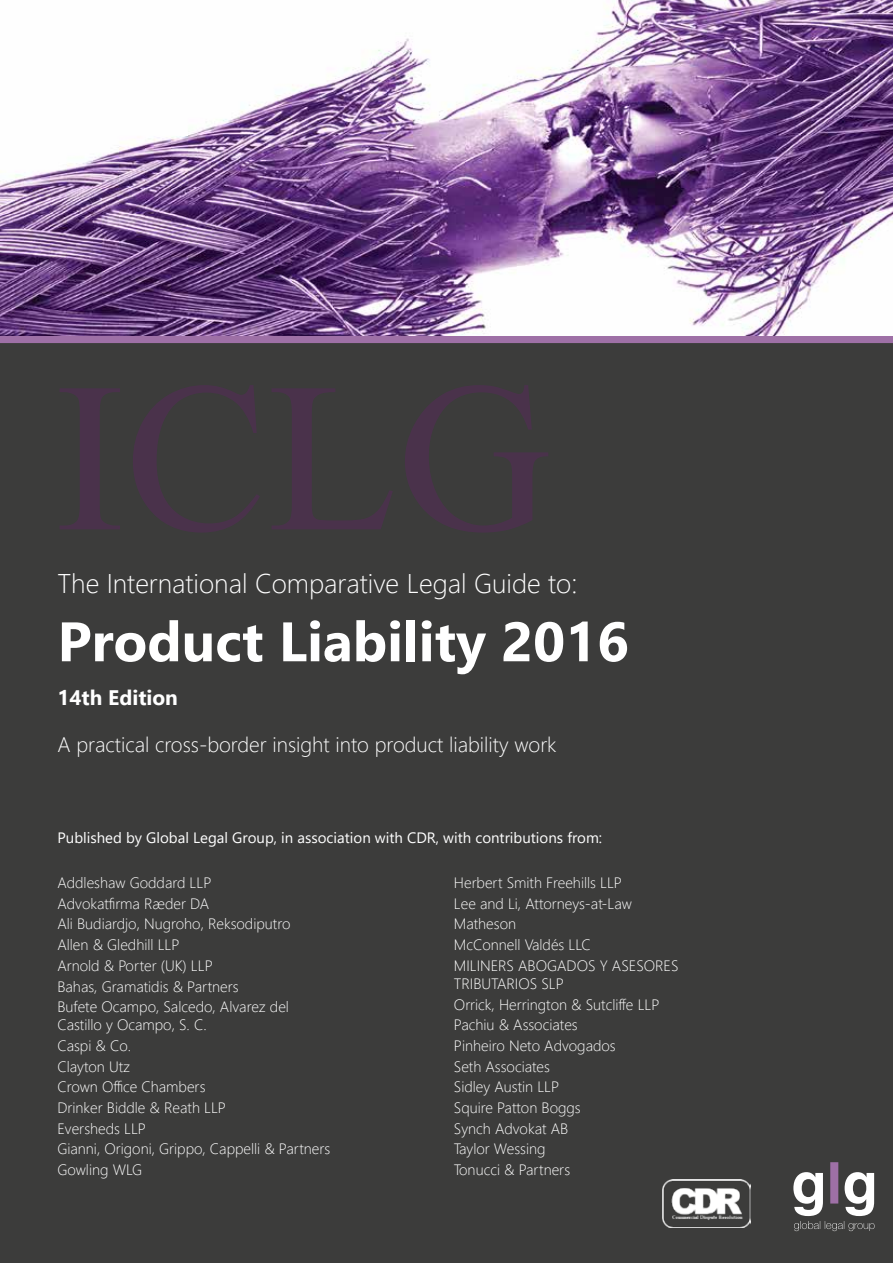
<style>
.page{position:relative;width:893px;height:1263px;background:#fff}
.page>*{position:absolute;margin:0;border:0;box-sizing:border-box;transform-origin:0 0}
.t1{font:700 55.5px "Segoe UI";color:#fff}
.t2{font:300 27px "Segoe UI";color:#fff}
.t3{font:300 21px "Segoe UI";color:#fff}
.t4{font:700 21px "Segoe UI";color:#fff}
.t5{font:300 15px/20.7px "Segoe UI";color:#fff}
.t6{font:15px "Segoe UI";color:#fff}
</style>
<div class="page">
<div style="left:0;top:330px;width:893px;height:933px;background:#3c3c3b"></div>
<div style="left:0;top:336px;width:893px;height:7px;background:#9e70a6"></div>
<img style="left:0;top:0;width:893px;height:336px">
<svg style="left:793px;top:1162px;width:82px;height:69px"></svg>
<img style="left:662px;top:1179px;width:88px;height:49px">
<h2 class="t2" style="left:57px;top:561px;width:521px">The International Comparative Legal Guide to:</h2>
<h1 class="t1" style="left:57px;top:597px;width:573px">Product Liability 2016</h1>
<h3 class="t4" style="left:57px;top:681px;width:122px">14th Edition</h3>
<h3 class="t3" style="left:57px;top:728px;width:501px">A practical cross-border insight into product liability work</h3>
<p class="t6" style="left:57px;top:826px;width:546px">Published by Global Legal Group, in association with CDR, with contributions from:</p>
<p class="t5" style="left:57px;top:872px;width:234px">Addleshaw Goddard LLP<br>Advokatfirma Ræder DA<br>Ali Budiardjo, Nugroho, Reksodiputro<br>Allen &amp; Gledhill LLP<br>Arnold &amp; Porter (UK) LLP<br>Bahas, Gramatidis &amp; Partners<br>Bufete Ocampo, Salcedo, Alvarez del</p>
<p class="t5" style="left:57px;top:1014px;width:275px">Castillo y Ocampo, S. C.<br>Caspi &amp; Co.<br>Clayton Utz<br>Crown Office Chambers<br>Drinker Biddle &amp; Reath LLP<br>Eversheds LLP<br>Gianni, Origoni, Grippo, Cappelli &amp; Partners<br>Gowling WLG</p>
<p class="t5" style="left:454px;top:872px;width:226px">Herbert Smith Freehills LLP<br>Lee and Li, Attorneys-at-Law<br>Matheson<br>McConnell Valdés LLC<br>MILINERS ABOGADOS Y ASESORES</p>
<p class="t5" style="left:454px;top:972px;width:207px">TRIBUTARIOS SLP<br>Orrick, Herrington &amp; Sutcliffe LLP<br>Pachiu &amp; Associates<br>Pinheiro Neto Advogados<br>Seth Associates<br>Sidley Austin LLP<br>Squire Patton Boggs<br>Synch Advokat AB<br>Taylor Wessing<br>Tonucci &amp; Partners</p>
</div>
